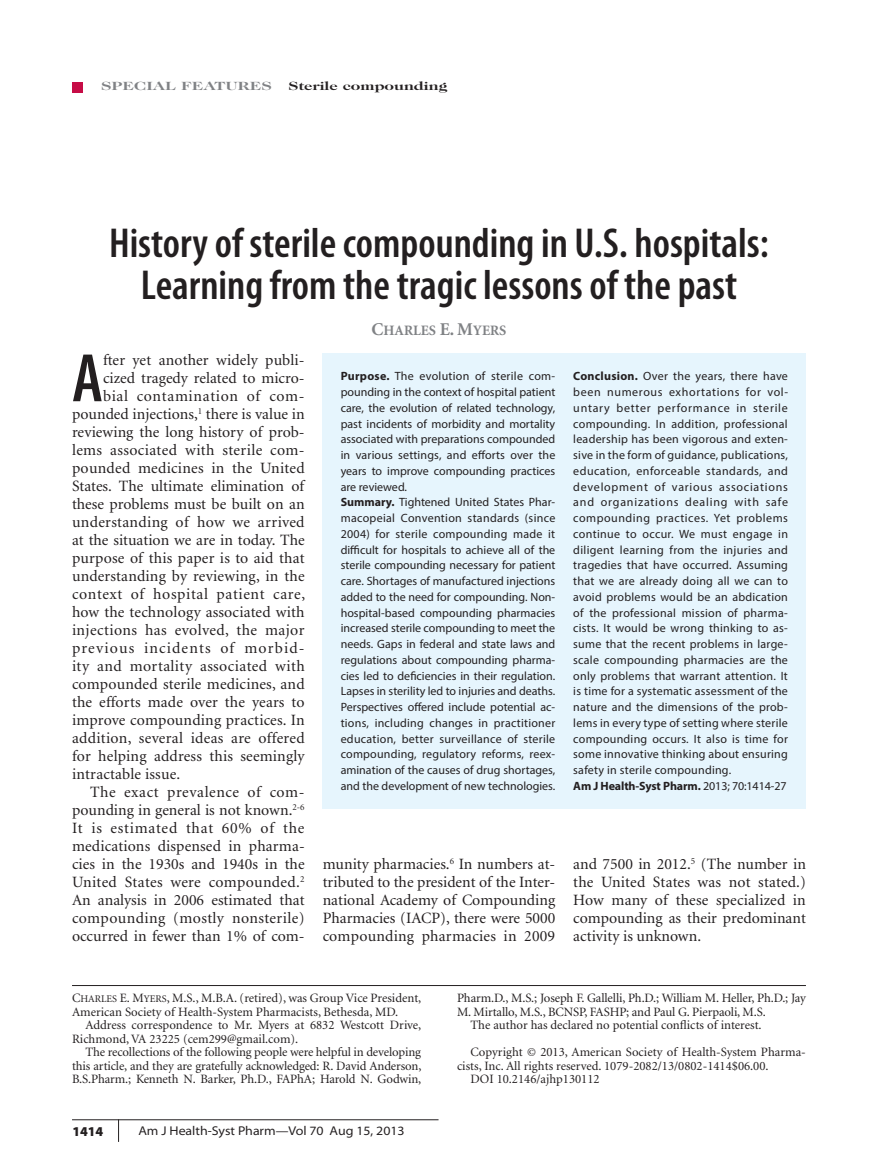
<style>
.page{position:relative;width:878px;height:1175px;background:#fff}
.page>*{position:absolute;margin:0;border:0;box-sizing:border-box;transform-origin:0 0}
.t1{font:600 condensed 69.15px "Myriad Pro";color:#231f20}
.t2{font:600 condensed 42px/42px "Myriad Pro";color:#231f20;text-align:center}
.t3{font:15.75px/18px "Minion";letter-spacing:.01em;color:#231f20;text-align:justify}
.t4{font:15.75px "Minion";letter-spacing:.045em;color:#231f20}
.t5{font:15.75px "Minion";letter-spacing:.04em;color:#231f20}
.t6{font:15.75px "Minion";letter-spacing:.07em;color:#231f20}
.t7{font:15.75px "Minion";letter-spacing:.035em;color:#231f20}
.t8{font:14.4px "Minion Bold SC800";color:#808285}
.t9{font:900 13.5px "Myriad Pro";color:#231f20}
.t10{font:12.75px/13.5px "Minion";color:#231f20}
.t11{font:semi-expanded 12.75px "Myriad Pro";color:#231f20}
.t12{font:12px/15.8px "Myriad Pro";color:#231f20}
.t13{font:12px/15.8px "Myriad Pro";letter-spacing:.02em;color:#231f20}
.t14{font:700 12px "Caslon Two Twenty Four";color:#231f20;scale:1.39 1}
.t15{font:700 12px "Caslon Two Twenty Four";color:#808285;scale:1.45 1}
.s1{font-size:18px}
.s2{font-weight:700}
.s3{font-family:"Minion Regular SC800"}
.s4{font-family:"Minion Regular SC800";font-size:10.2px}
</style>
<div class="page">
<div style="left:72px;top:82px;width:10px;height:11px;background:#c60c46"></div>
<svg style="left:118px;top:1120px;width:1px;height:21px"></svg>
<hr style="left:72px;top:1119px;width:366px;height:1px;background:#231f20">
<div style="left:322px;top:353px;width:484px;height:456px;background:#e6f5fd"></div>
<hr style="left:72px;top:985px;width:734px;height:1px;background:#231f20">
<p class="t15" style="left:101px;top:79px;width:118px">Special features</p>
<p class="t14" style="left:288px;top:79px;width:116px">Sterile compounding</p>
<h2 class="t2" style="left:109px;top:222px;width:661px">History of sterile compounding in U.S. hospitals:<br>Learning from the tragic lessons of the past</h2>
<p class="t8" style="left:371px;top:323px;width:136px"><span class="s1">C</span>HARLES <span class="s1">E. M</span>YERS</p>
<h1 class="t1" style="left:72px;top:340px;width:32px">A</h1>
<p class="t3" style="left:103px;top:352px;width:203px">fter yet another widely publi-</p>
<p class="t3" style="left:103px;top:370px;width:203px">cized tragedy related to micro-</p>
<p class="t4" style="left:103px;top:388px;width:203px">bial contamination of com-</p>
<p class="t3" style="left:72px;top:406px;width:234px">pounded injections,<sup>1</sup> there is value in</p>
<p class="t3" style="left:72px;top:424px;width:234px">reviewing the long history of prob-</p>
<p class="t3" style="left:72px;top:442px;width:234px">lems associated with sterile com-</p>
<p class="t3" style="left:72px;top:460px;width:234px">pounded medicines in the United</p>
<p class="t3" style="left:72px;top:478px;width:234px">States. The ultimate elimination of</p>
<p class="t3" style="left:72px;top:496px;width:234px">these problems must be built on an</p>
<p class="t3" style="left:72px;top:514px;width:234px">understanding of how we arrived</p>
<p class="t3" style="left:72px;top:532px;width:234px">at the situation we are in today. The</p>
<p class="t3" style="left:72px;top:550px;width:234px">purpose of this paper is to aid that</p>
<p class="t3" style="left:72px;top:568px;width:234px">understanding by reviewing, in the</p>
<p class="t5" style="left:72px;top:586px;width:234px">context of hospital patient care,</p>
<p class="t3" style="left:72px;top:604px;width:234px">how the technology associated with</p>
<p class="t3" style="left:72px;top:622px;width:234px">injections has evolved, the major</p>
<p class="t6" style="left:72px;top:640px;width:234px">previous incidents of morbid-</p>
<p class="t3" style="left:72px;top:658px;width:234px">ity and mortality associated with</p>
<p class="t3" style="left:72px;top:676px;width:234px">compounded sterile medicines, and</p>
<p class="t3" style="left:72px;top:694px;width:234px">the efforts made over the years to</p>
<p class="t3" style="left:72px;top:712px;width:234px">improve compounding practices. In</p>
<p class="t3" style="left:72px;top:730px;width:234px">addition, several ideas are offered</p>
<p class="t3" style="left:72px;top:748px;width:234px">for helping address this seemingly</p>
<p class="t3" style="left:72px;top:766px;width:110px">intractable issue.</p>
<p class="t7" style="left:90px;top:784px;width:216px">The exact prevalence of com-</p>
<p class="t3" style="left:72px;top:802px;width:234px">pounding in general is not known.<sup>2-6</sup></p>
<p class="t4" style="left:72px;top:820px;width:234px">It is estimated that 60% of the</p>
<p class="t3" style="left:72px;top:838px;width:234px">medications dispensed in pharma-</p>
<p class="t3" style="left:72px;top:856px;width:234px">cies in the 1930s and 1940s in the</p>
<p class="t3" style="left:72px;top:874px;width:234px">United States were compounded.<sup>2</sup></p>
<p class="t3" style="left:72px;top:892px;width:234px">An analysis in 2006 estimated that</p>
<p class="t3" style="left:72px;top:910px;width:234px">compounding (mostly nonsterile)</p>
<p class="t3" style="left:72px;top:928px;width:234px">occurred in fewer than 1% of com-</p>
<p class="t12" style="left:340px;top:368px;width:216px"><span class="s2">Purpose.</span> The evolution of sterile com&shy;pounding in the context of hospital patient care, the evolution of related technology, past incidents of morbidity and mortality associated with preparations compounded in various settings, and efforts over the years to improve compounding practices are reviewed.<br><span class="s2">Summary.</span> Tightened United States Phar&shy;macopeial Convention standards (since 2004) for sterile compounding made it difficult for hospitals to achieve all of the sterile compounding necessary for patient care. Shortages of manufactured injections added to the need for compounding. Non&shy;hospital-based compounding pharmacies increased sterile compounding to meet the needs. Gaps in federal and state laws and regulations about compounding pharma&shy;cies led to deficiencies in their regulation.<br>Lapses in sterility led to injuries and deaths.<br>Perspectives offered include potential ac&shy;tions, including changes in practitioner education, better surveillance of sterile compounding, regulatory reforms, reex&shy;amination of the causes of drug shortages, and the development of new technologies.</p>
<p class="t13" style="left:573px;top:368px;width:216px"><span class="s2">Conclusion.</span> Over the years, there have been numerous exhortations for vol&shy;untary better performance in sterile compounding. In addition, professional leadership has been vigorous and exten&shy;sive in the form of guidance, publications, education, enforceable standards, and development of various associations and organizations dealing with safe compounding practices. Yet problems continue to occur. We must engage in diligent learning from the injuries and tragedies that have occurred. Assuming that we are already doing all we can to avoid problems would be an abdication of the professional mission of pharma&shy;cists. It would be wrong thinking to as&shy;sume that the recent problems in large&shy;scale compounding pharmacies are the only problems that warrant attention. It is time for a systematic assessment of the nature and the dimensions of the prob&shy;lems in every type of setting where sterile compounding occurs. It also is time for some innovative thinking about ensuring safety in sterile compounding.<br><span class="s2">Am J Health-Syst Pharm.</span> 2013; 70:1414-27</p>
<p class="t3" style="left:322px;top:855px;width:234px">munity pharmacies.<sup>6</sup> In numbers at&shy;tributed to the president of the Inter&shy;national Academy of Compounding Pharmacies (IACP), there were 5000 compounding pharmacies in 2009</p>
<p class="t3" style="left:573px;top:855px;width:234px">and 7500 in 2012.<sup>5</sup> (The number in the United States was not stated.)<br>How many of these specialized in compounding as their predominant activity is unknown.</p>
<p class="t10" style="left:72px;top:992px;width:351px"><span class="s3">C</span><span class="s4">HARLES</span> <span class="s3">E. M</span><span class="s4">YERS</span>, M.S., M.B.A. (retired), was Group Vice President,<br>American Society of Health-System Pharmacists, Bethesda, MD.</p>
<p class="t10" style="left:72px;top:1019px;width:351px;text-indent:14px">Address correspondence to Mr. Myers at 6832 Westcott Drive,<br>Richmond, VA 23225 (cem299@gmail.com).</p>
<p class="t10" style="left:72px;top:1046px;width:351px;text-align:justify;text-indent:14px">The recollections of the following people were helpful in developing this article, and they are gratefully acknowledged: R. David Anderson, B.S.Pharm.; Kenneth N. Barker, Ph.D., FAPhA; Harold N. Godwin,</p>
<p class="t9" style="left:72px;top:1123px;width:32px">1414</p>
<p class="t11" style="left:138px;top:1123px;width:268px">Am J Health-Syst Pharm—Vol 70 Aug 15, 2013</p>
<p class="t10" style="left:457px;top:992px;width:350px">Pharm.D., M.S.; Joseph F. Gallelli, Ph.D.; William M. Heller, Ph.D.; Jay</p>
<p class="t10" style="left:457px;top:1005px;width:310px">M. Mirtallo, M.S., BCNSP, FASHP; and Paul G. Pierpaoli, M.S.</p>
<p class="t10" style="left:470px;top:1019px;width:292px">The author has declared no potential conflicts of interest.</p>
<p class="t10" style="left:470px;top:1046px;width:337px">Copyright © 2013, American Society of Health-System Pharma-</p>
<p class="t10" style="left:457px;top:1059px;width:313px">cists, Inc. All rights reserved. 1079-2082/13/0802-1414$06.00.</p>
<p class="t10" style="left:470px;top:1073px;width:131px">DOI 10.2146/ajhp130112</p>
</div>
